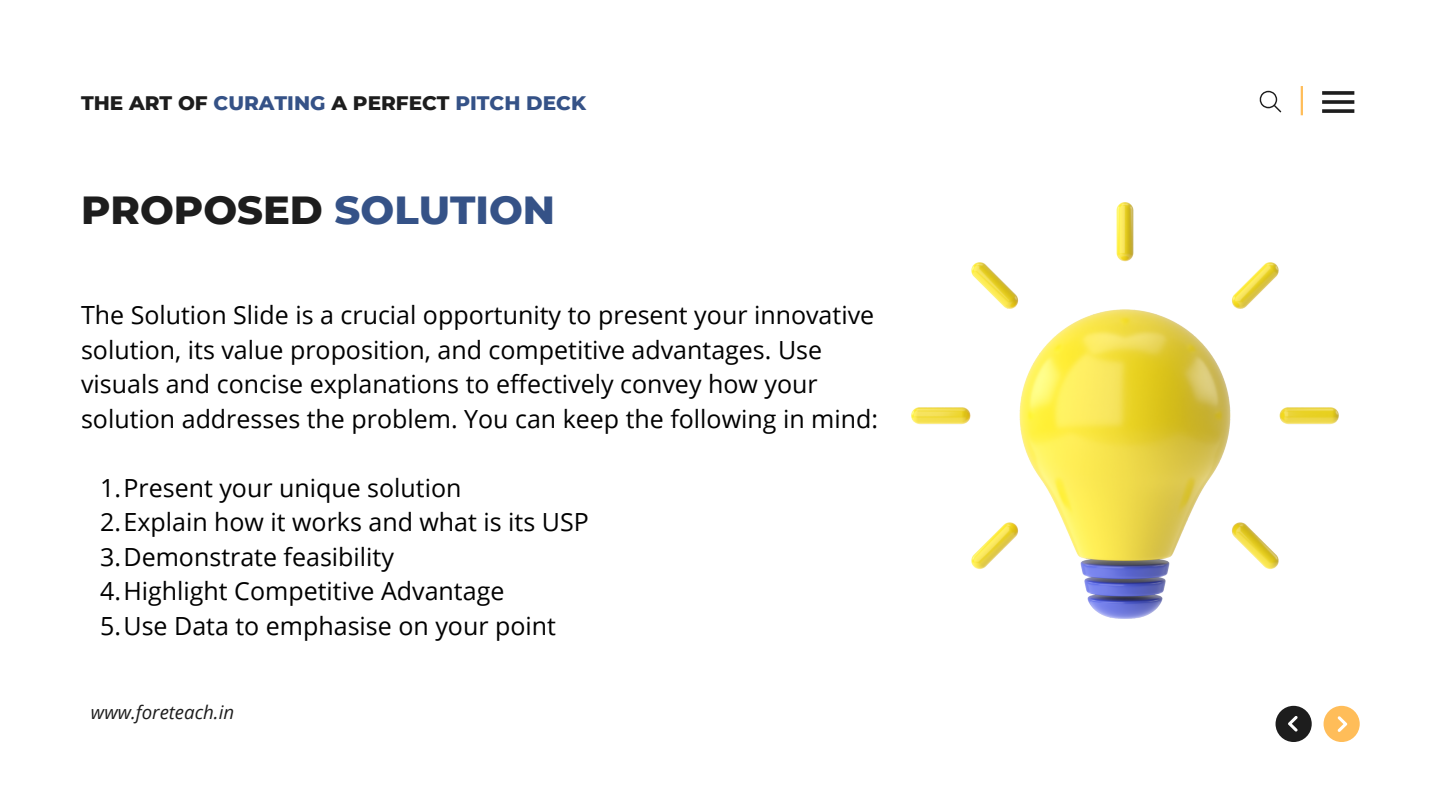
<style>
.page{position:relative;width:1440px;height:810px;background:#fff}
.page>*{position:absolute;margin:0;border:0;box-sizing:border-box;transform-origin:0 0}
.t1{font:800 40px "Montserrat";color:#1d1d1d}
.t2{font:25px/34.5px "Open Sans";color:#000}
.t3{font:800 20px "Montserrat";color:#355287}
.t4{font:italic 18.7px "Open Sans";color:#1d1d1d}
.s1{color:#1d1d1d}
.s2{color:#355287}
</style>
<div class="page">
<div style="left:1324px;top:706px;width:36px;height:36px;background:#ffbd59;border-radius:50%"></div>
<div style="left:1276px;top:706px;width:36px;height:36px;background:#1d1d1d;border-radius:50%"></div>
<svg style="left:1338px;top:716px;width:9px;height:16px"></svg>
<svg style="left:1288px;top:716px;width:10px;height:16px"></svg>
<hr style="left:1301px;top:86px;width:2px;height:29px;background:#ffbd59">
<svg style="left:1259px;top:91px;width:22px;height:21px"></svg>
<svg style="left:1322px;top:91px;width:32px;height:22px"></svg>
<img style="left:911px;top:202px;width:427px;height:417px">
<p class="t3" style="left:81px;top:90px;width:507px"><span class="s1">THE ART OF</span> CURATING <span class="s1">A PERFECT</span> PITCH DECK</p>
<p class="t1" style="left:81px;top:185px;width:476px">PROPOSED <span class="s2">SOLUTION</span></p>
<p class="t2" style="left:81px;top:297px;width:799px">The Solution Slide is a crucial opportunity to present your innovative solution, its value proposition, and competitive advantages. Use visuals and concise explanations to effectively convey how your solution addresses the problem. You can keep the following in mind:</p>
<p class="t2" style="left:100px;top:470px;width:363px">1.Present your unique solution</p>
<p class="t2" style="left:100px;top:504px;width:490px">2.Explain how it works and what is its USP</p>
<p class="t2" style="left:100px;top:539px;width:295px">3.Demonstrate feasibility</p>
<p class="t2" style="left:100px;top:573px;width:406px">4.Highlight Competitive Advantage</p>
<p class="t2" style="left:100px;top:608px;width:457px">5.Use Data to emphasise on your point</p>
<p class="t4" style="left:91px;top:699px;width:145px">www.foreteach.in</p>
</div>
